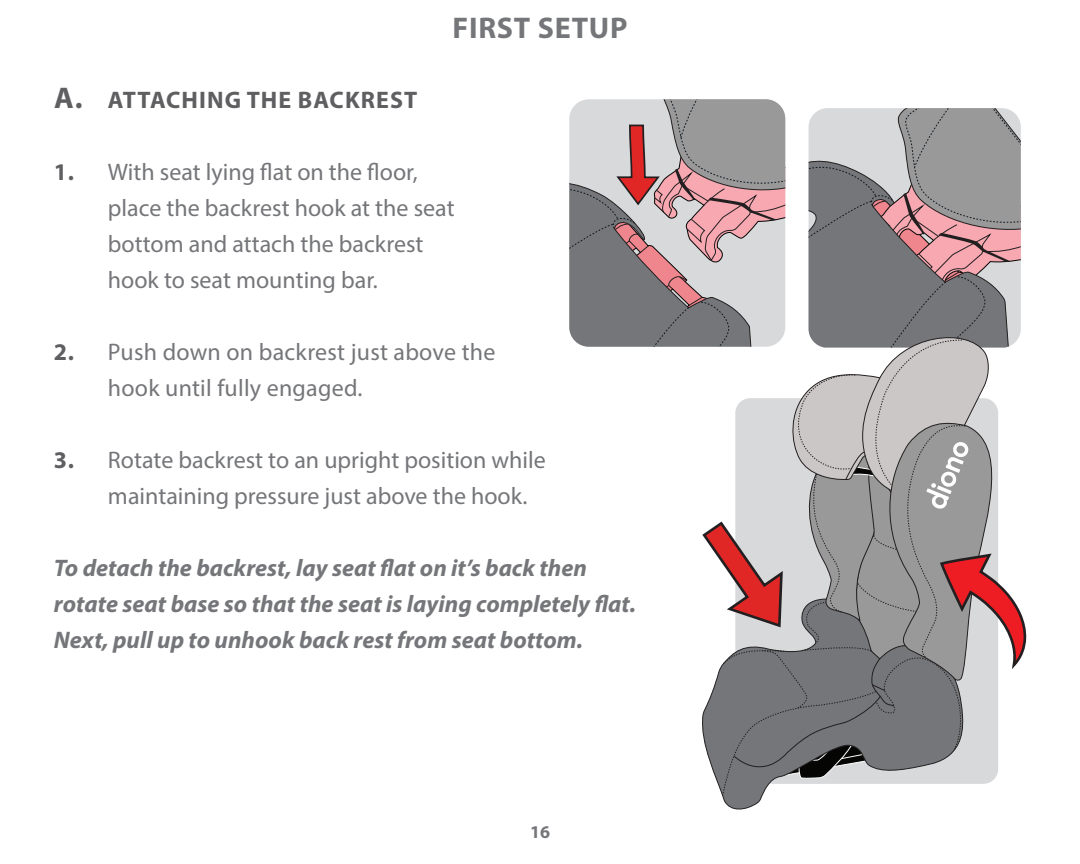
<style>
.page{position:relative;width:1080px;height:864px;background:#fff}
.page>*{position:absolute;margin:0;border:0;box-sizing:border-box;transform-origin:0 0}
.t1{font:700 30px "Myriad Pro";letter-spacing:.025em;color:#757679}
.t2{font:24px/36px "Myriad Pro";color:#757679}
.t3{font:italic 700 24px/36px "Myriad Pro";color:#757679}
.t4{font:700 24px "Myriad Pro";letter-spacing:.045em;color:#5f5f62}
.t5{font:700 18px "Myriad Pro";color:#757679}
.s1{font-size:30px}
.s2{font-weight:700;color:#5f5f62}
</style>
<div class="page">
<svg style="left:722px;top:796px;width:41px;height:13px"></svg>
<svg style="left:569px;top:99px;width:457px;height:697px"></svg>
<p class="t4" style="left:54px;top:84px;width:364px"><span class="s1">A.</span> ATTACHING THE BACKREST</p>
<p class="t1" style="left:452px;top:9px;width:177px">FIRST SETUP</p>
<p class="t2" style="left:108px;top:154px;width:348px;text-indent:-54px"><span class="s2">1.</span> With seat lying flat on the floor, place the backrest hook at the seat bottom and attach the backrest hook to seat mounting bar.</p>
<p class="t2" style="left:108px;top:334px;width:389px;text-indent:-54px"><span class="s2">2.</span> Push down on backrest just above the hook until fully engaged.</p>
<p class="t2" style="left:108px;top:442px;width:439px;text-indent:-54px"><span class="s2">3.</span> Rotate backrest to an upright position while maintaining pressure just above the hook.</p>
<p class="t3" style="left:54px;top:549px;width:583px">To detach the backrest, lay seat flat on it’s back then rotate seat base so that the seat is laying completely flat.<br>Next, pull up to unhook back rest from seat bottom.</p>
<p class="t5" style="left:530px;top:820px;width:21px">16</p>
</div>
